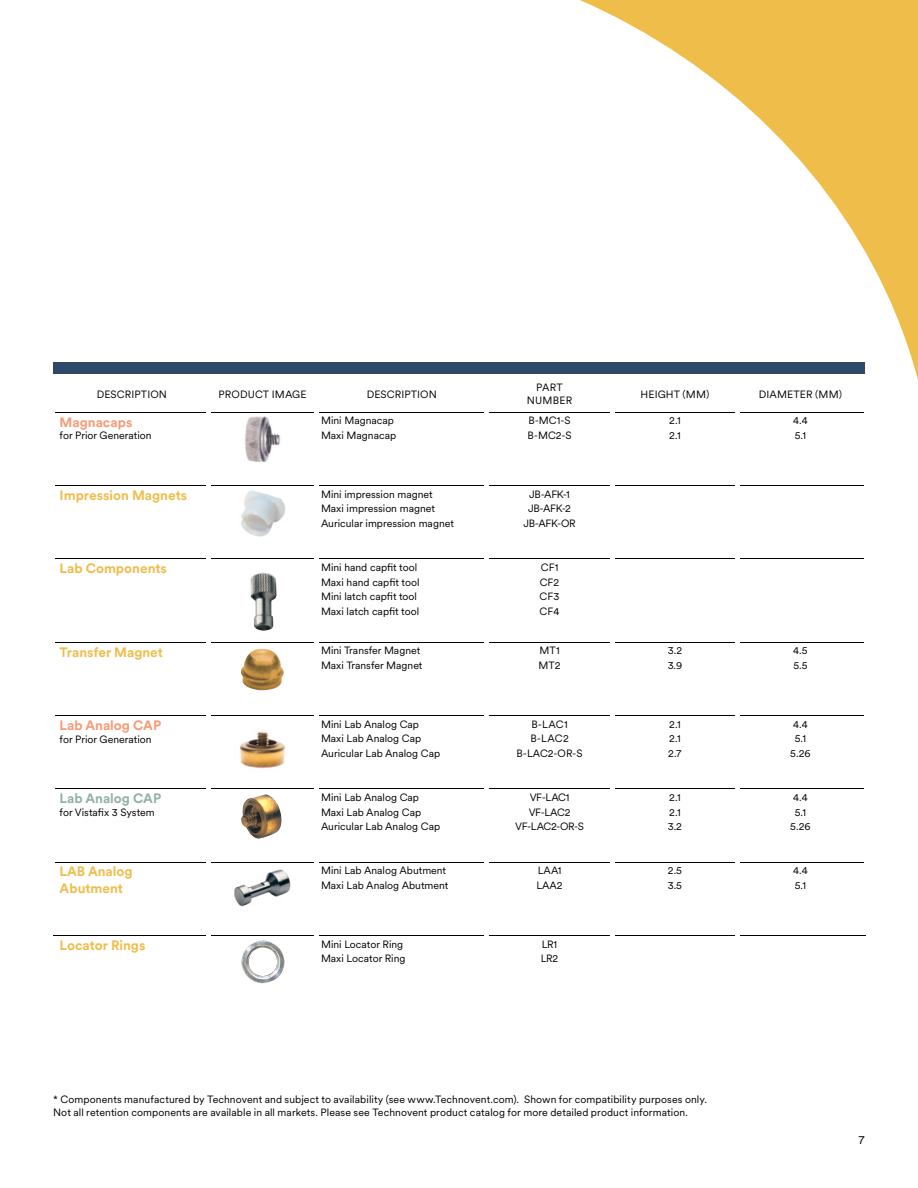
<style>
.page{position:relative;width:918px;height:1188px;background:#fff}
.page>*{position:absolute;margin:0;border:0;box-sizing:border-box;transform-origin:0 0}
.t1{font:700 13.5px/16.2px "Circular XX";color:#efbd4a}
.t2{font:700 13.5px "Circular XX";color:#f79a75}
.t3{font:700 13.5px "Circular XX";color:#90b1a7}
.t4{font:12px "Circular XX";color:#000}
.t5{font:10.5px/14.7px "Circular XX";color:#000}
.t6{font:10.5px/14.7px "Circular XX";letter-spacing:-.03em;color:#000;text-align:center}
.t7{font:10.5px/14.7px "Circular XX";letter-spacing:-.035em;color:#000;text-align:center}
.t8{font:10.5px/12.6px "Circular XX";letter-spacing:.025em;color:#000;text-align:center}
</style>
<div class="page">
<svg style="left:305px;top:0;width:613px;height:486px"></svg>
<svg style="left:250px;top:375px;width:613px;height:316px"></svg>
<hr style="left:55px;top:412px;width:151px;height:1px;background:#000">
<hr style="left:211px;top:412px;width:104px;height:1px;background:#000">
<hr style="left:319px;top:412px;width:166px;height:1px;background:#000">
<hr style="left:489px;top:412px;width:121px;height:1px;background:#000">
<hr style="left:615px;top:412px;width:120px;height:1px;background:#000">
<hr style="left:740px;top:412px;width:123px;height:1px;background:#000">
<hr style="left:55px;top:485px;width:151px;height:1px;background:#000">
<hr style="left:211px;top:485px;width:104px;height:1px;background:#000">
<hr style="left:319px;top:485px;width:166px;height:1px;background:#000">
<hr style="left:489px;top:485px;width:121px;height:1px;background:#000">
<hr style="left:615px;top:485px;width:120px;height:1px;background:#000">
<hr style="left:740px;top:485px;width:123px;height:1px;background:#000">
<hr style="left:55px;top:558px;width:151px;height:1px;background:#000">
<hr style="left:211px;top:558px;width:104px;height:1px;background:#000">
<hr style="left:319px;top:558px;width:166px;height:1px;background:#000">
<hr style="left:489px;top:558px;width:121px;height:1px;background:#000">
<hr style="left:615px;top:558px;width:120px;height:1px;background:#000">
<hr style="left:740px;top:558px;width:123px;height:1px;background:#000">
<hr style="left:55px;top:642px;width:151px;height:1px;background:#000">
<hr style="left:211px;top:642px;width:104px;height:1px;background:#000">
<hr style="left:319px;top:642px;width:166px;height:1px;background:#000">
<hr style="left:489px;top:642px;width:121px;height:1px;background:#000">
<hr style="left:615px;top:642px;width:120px;height:1px;background:#000">
<hr style="left:740px;top:642px;width:123px;height:1px;background:#000">
<hr style="left:55px;top:715px;width:151px;height:1px;background:#000">
<hr style="left:211px;top:715px;width:104px;height:1px;background:#000">
<hr style="left:319px;top:715px;width:166px;height:1px;background:#000">
<hr style="left:489px;top:715px;width:121px;height:1px;background:#000">
<hr style="left:615px;top:715px;width:120px;height:1px;background:#000">
<hr style="left:740px;top:715px;width:123px;height:1px;background:#000">
<hr style="left:55px;top:788px;width:151px;height:1px;background:#000">
<hr style="left:211px;top:788px;width:104px;height:1px;background:#000">
<hr style="left:319px;top:788px;width:166px;height:1px;background:#000">
<hr style="left:489px;top:788px;width:121px;height:1px;background:#000">
<hr style="left:615px;top:788px;width:120px;height:1px;background:#000">
<hr style="left:740px;top:788px;width:123px;height:1px;background:#000">
<hr style="left:55px;top:862px;width:151px;height:1px;background:#000">
<hr style="left:211px;top:862px;width:104px;height:1px;background:#000">
<hr style="left:319px;top:862px;width:166px;height:1px;background:#000">
<hr style="left:489px;top:862px;width:121px;height:1px;background:#000">
<hr style="left:615px;top:862px;width:120px;height:1px;background:#000">
<hr style="left:740px;top:862px;width:123px;height:1px;background:#000">
<hr style="left:53px;top:935px;width:153px;height:1px;background:#000">
<hr style="left:211px;top:935px;width:104px;height:1px;background:#000">
<hr style="left:319px;top:935px;width:166px;height:1px;background:#000">
<hr style="left:489px;top:935px;width:121px;height:1px;background:#000">
<hr style="left:615px;top:935px;width:120px;height:1px;background:#000">
<hr style="left:740px;top:935px;width:125px;height:1px;background:#000">
<hr style="left:315px;top:375px;width:4px;height:37px;background:#fff">
<hr style="left:485px;top:375px;width:4px;height:37px;background:#fff">
<div style="left:610px;top:375px;width:5px;height:37px;background:#fff"></div>
<div style="left:735px;top:375px;width:5px;height:37px;background:#fff"></div>
<hr style="left:315px;top:412px;width:4px;height:74px;background:#fff">
<hr style="left:485px;top:412px;width:4px;height:74px;background:#fff">
<div style="left:610px;top:412px;width:5px;height:74px;background:#fff"></div>
<div style="left:735px;top:412px;width:5px;height:74px;background:#fff"></div>
<hr style="left:315px;top:486px;width:4px;height:73px;background:#fff">
<hr style="left:485px;top:486px;width:4px;height:73px;background:#fff">
<div style="left:610px;top:486px;width:5px;height:73px;background:#fff"></div>
<div style="left:735px;top:486px;width:5px;height:73px;background:#fff"></div>
<hr style="left:315px;top:559px;width:4px;height:83px;background:#fff">
<hr style="left:485px;top:559px;width:4px;height:83px;background:#fff">
<div style="left:610px;top:559px;width:5px;height:83px;background:#fff"></div>
<div style="left:735px;top:559px;width:5px;height:83px;background:#fff"></div>
<hr style="left:315px;top:642px;width:4px;height:74px;background:#fff">
<hr style="left:485px;top:642px;width:4px;height:74px;background:#fff">
<div style="left:610px;top:642px;width:5px;height:74px;background:#fff"></div>
<div style="left:735px;top:642px;width:5px;height:74px;background:#fff"></div>
<img style="left:245px;top:417px;width:49px;height:54px">
<img style="left:241px;top:490px;width:52px;height:54px">
<img style="left:251px;top:573px;width:25px;height:58px">
<img style="left:241px;top:649px;width:43px;height:41px">
<img style="left:239px;top:731px;width:46px;height:37px">
<img style="left:241px;top:794px;width:41px;height:45px">
<img style="left:234px;top:869px;width:57px;height:38px">
<img style="left:242px;top:940px;width:42px;height:43px">
<div style="left:53px;top:363px;width:812px;height:11px;background:#2e486a"></div>
<p class="t5" style="left:97px;top:386px;width:72px">DESCRIPTION</p>
<p class="t5" style="left:219px;top:386px;width:89px">PRODUCT IMAGE</p>
<p class="t5" style="left:367px;top:386px;width:72px">DESCRIPTION</p>
<p class="t8" style="left:527px;top:381px;width:47px">PART<br>NUMBER</p>
<p class="t5" style="left:641px;top:386px;width:70px">HEIGHT (MM)</p>
<p class="t5" style="left:759px;top:386px;width:85px">DIAMETER (MM)</p>
<p class="t2" style="left:60px;top:413px;width:74px">Magnacaps</p>
<p class="t5" style="left:60px;top:428px;width:94px">for Prior Generation</p>
<p class="t5" style="left:321px;top:413px;width:77px">Mini Magnacap<br>Maxi Magnacap</p>
<p class="t5" style="left:527px;top:413px;width:46px">B-MC1-S<br>B-MC2-S</p>
<p class="t5" style="left:669px;top:413px;width:13px">2.1<br>2.1</p>
<p class="t5" style="left:793px;top:413px;width:16px">4.4<br>5.1</p>
<p class="t1" style="left:60px;top:487px;width:129px">Impression Magnets</p>
<p class="t5" style="left:321px;top:486px;width:134px">Mini impression magnet<br>Maxi impression magnet<br>Auricular impression magnet</p>
<p class="t7" style="left:524px;top:486px;width:54px">JB-AFK-1<br>JB-AFK-2<br>JB-AFK-OR</p>
<p class="t1" style="left:60px;top:560px;width:109px">Lab Components</p>
<p class="t5" style="left:321px;top:559px;width:100px">Mini hand capfit tool<br>Maxi hand capfit tool<br>Mini latch capfit tool<br>Maxi latch capfit tool</p>
<p class="t5" style="left:540px;top:559px;width:21px;text-align:justify">CF1<br>CF2<br>CF3<br>CF4</p>
<p class="t1" style="left:60px;top:643px;width:105px">Transfer Magnet</p>
<p class="t5" style="left:321px;top:643px;width:103px">Mini Transfer Magnet<br>Maxi Transfer Magnet</p>
<p class="t5" style="left:538px;top:643px;width:24px">MT1<br>MT2</p>
<p class="t5" style="left:668px;top:643px;width:16px">3.2<br>3.9</p>
<p class="t5" style="left:793px;top:643px;width:16px">4.5<br>5.5</p>
<p class="t2" style="left:60px;top:716px;width:103px">Lab Analog CAP</p>
<p class="t5" style="left:60px;top:731px;width:94px">for Prior Generation</p>
<p class="t3" style="left:60px;top:789px;width:103px">Lab Analog CAP</p>
<p class="t5" style="left:60px;top:804px;width:97px">for Vistafix 3 System</p>
<p class="t5" style="left:321px;top:716px;width:121px">Mini Lab Analog Cap<br>Maxi Lab Analog Cap<br>Auricular Lab Analog Cap</p>
<p class="t5" style="left:517px;top:716px;width:68px;text-align:center">B-LAC1<br>B-LAC2<br>B-LAC2-OR-S</p>
<p class="t5" style="left:668px;top:716px;width:15px;text-align:justify">2.1<br>2.1<br>2.7</p>
<p class="t5" style="left:790px;top:716px;width:22px;text-align:center">4.4<br>5.1<br>5.26</p>
<p class="t5" style="left:321px;top:790px;width:121px">Mini Lab Analog Cap<br>Maxi Lab Analog Cap<br>Auricular Lab Analog Cap</p>
<p class="t6" style="left:515px;top:790px;width:71px">VF-LAC1<br>VF-LAC2<br>VF-LAC2-OR-S</p>
<p class="t5" style="left:668px;top:789px;width:16px">2.1<br>2.1<br>3.2</p>
<p class="t5" style="left:790px;top:789px;width:22px;text-align:center">4.4<br>5.1<br>5.26</p>
<p class="t1" style="left:60px;top:863px;width:74px">LAB Analog<br>Abutment</p>
<p class="t5" style="left:321px;top:863px;width:129px">Mini Lab Analog Abutment<br>Maxi Lab Analog Abutment</p>
<p class="t5" style="left:536px;top:863px;width:28px">LAA1<br>LAA2</p>
<p class="t5" style="left:668px;top:863px;width:16px">2.5<br>3.5</p>
<p class="t5" style="left:793px;top:863px;width:16px">4.4<br>5.1</p>
<p class="t1" style="left:60px;top:936px;width:87px">Locator Rings</p>
<p class="t5" style="left:321px;top:936px;width:86px">Mini Locator Ring<br>Maxi Locator Ring</p>
<p class="t5" style="left:541px;top:936px;width:19px">LR1<br>LR2</p>
<p class="t5" style="left:53px;top:1092px;width:655px;line-height:13.5px">* Components manufactured by Technovent and subject to availability (see www.Technovent.com). Shown for compatibility purposes only.<br>Not all retention components are available in all markets. Please see Technovent product catalog for more detailed product information.</p>
<p class="t4" style="left:859px;top:1132px;width:8px">7</p>
</div>
